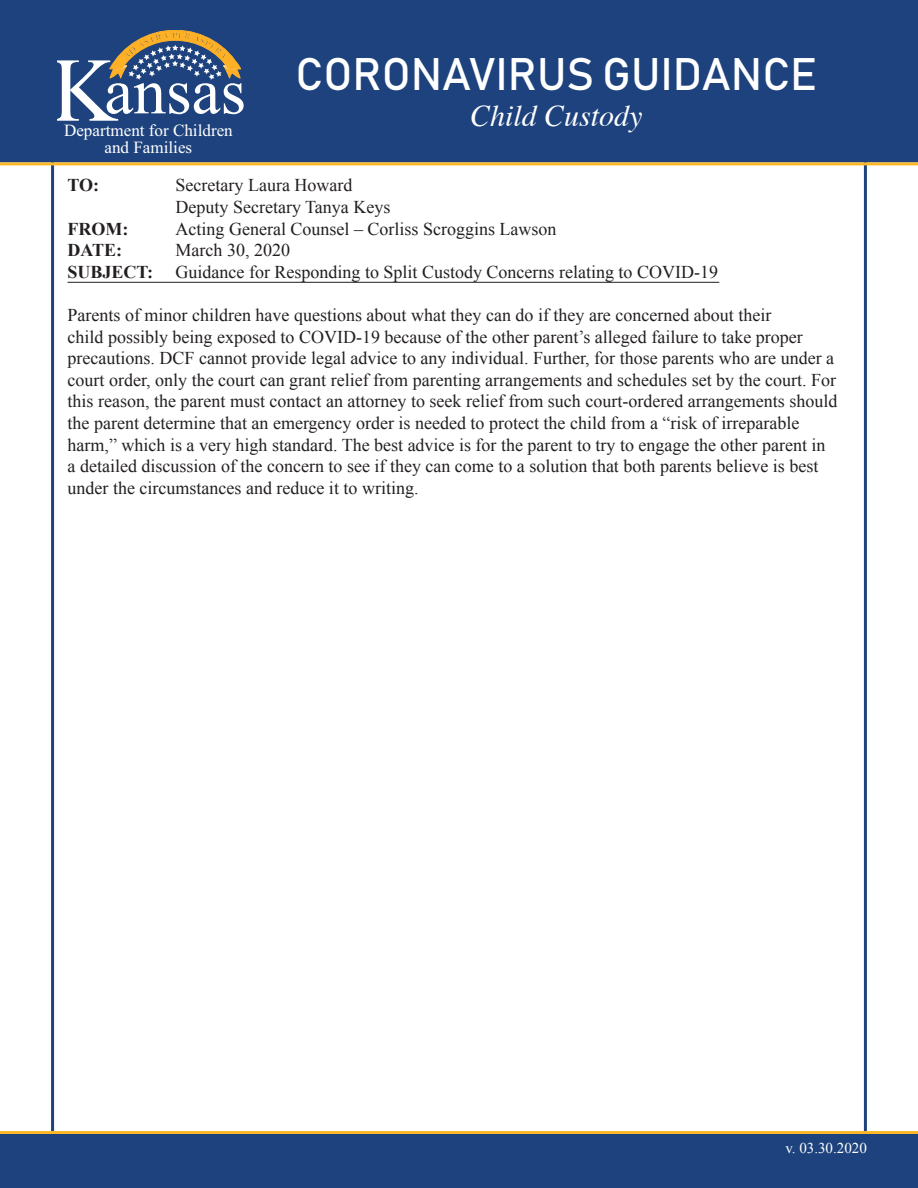
<style>
.page{position:relative;width:918px;height:1188px;background:#fff}
.page>*{position:absolute;margin:0;border:0;box-sizing:border-box;transform-origin:0 0}
.t1{font:45px "Bahnschrift";color:#fff}
.t2{font:italic 30px "Times";color:#fff}
.t3{font:18px/21.6px "Times New Roman";color:#231f20}
.t4{font:700 18px "Times New Roman";color:#231f20}
.t5{font:17.1px/17.1px "Times New Roman";color:#fff;text-align:center}
.t6{font:15px "Times New Roman";color:#fff}
.s1{font-weight:700}
</style>
<div class="page">
<div style="left:0;top:0;width:918px;height:162px;background:#1d427d"></div>
<hr style="left:0;top:162px;width:918px;height:3px;background:#fcb828">
<hr style="left:0;top:1131px;width:918px;height:3px;background:#fcb828">
<svg style="left:57px;top:30px;width:187px;height:91px"></svg>
<div style="left:0;top:1134px;width:918px;height:54px;background:#1d427d"></div>
<hr style="left:68px;top:282px;width:651px;height:1px;background:#231f20">
<p class="t5" style="left:64px;top:123px;width:170px">Department for Children and Families</p>
<p class="t1" style="left:296px;top:45px;width:523px">CORONAVIRUS GUIDANCE</p>
<p class="t2" style="left:470px;top:90px;width:174px">Child Custody</p>
<p class="t4" style="left:68px;top:173px;width:33px">TO:</p>
<p class="t3" style="left:176px;top:174px;width:178px">Secretary Laura Howard</p>
<p class="t3" style="left:176px;top:196px;width:216px">Deputy Secretary Tanya Keys</p>
<p class="t4" style="left:68px;top:216px;width:62px">FROM:</p>
<p class="t3" style="left:176px;top:218px;width:382px">Acting General Counsel – Corliss Scroggins Lawson</p>
<p class="t4" style="left:68px;top:238px;width:56px">DATE:</p>
<p class="t3" style="left:176px;top:239px;width:116px">March 30, 2020</p>
<p class="t3" style="left:68px;top:261px;width:652px"><span class="s1">SUBJECT:</span> Guidance for Responding to Split Custody Concerns relating to COVID-19</p>
<p class="t3" style="left:68px;top:304px;width:771px">Parents of minor children have questions about what they can do if they are concerned about their<br>child possibly being exposed to COVID-19 because of the other parent’s alleged failure to take proper precautions. DCF cannot provide legal advice to any individual. Further, for those parents who are under a court order, only the court can grant relief from parenting arrangements and schedules set by the court. For this reason, the parent must contact an attorney to seek relief from such court-ordered arrangements should the parent determine that an emergency order is needed to protect the child from a “risk of irreparable harm,” which is a very high standard. The best advice is for the parent to try to engage the other parent in a detailed discussion of the concern to see if they can come to a solution that both parents believe is best under the circumstances and reduce it to writing.</p>
<p class="t6" style="left:785px;top:1138px;width:83px">v. 03.30.2020</p>
</div>
